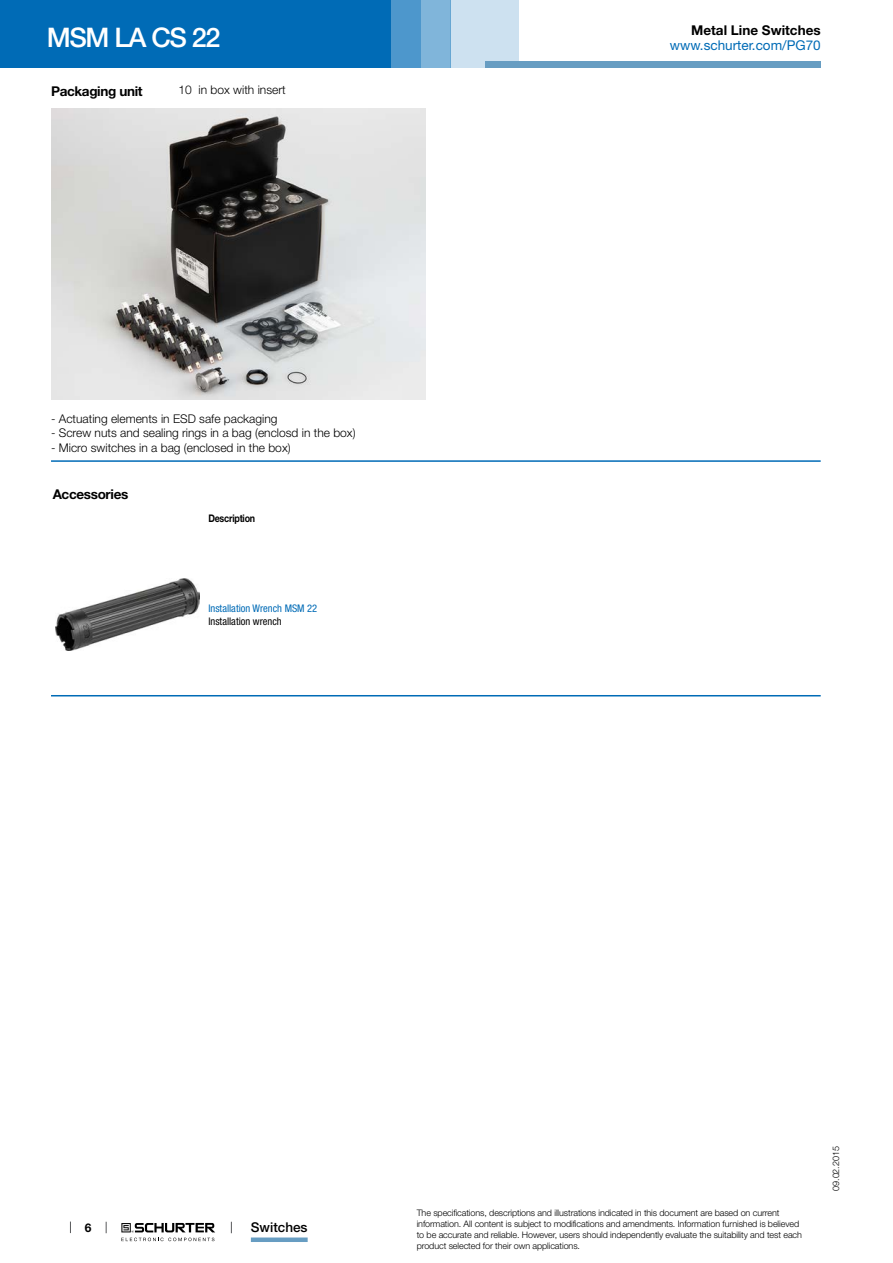
<style>
.page{position:relative;width:893px;height:1263px;background:#fff}
.page>*{position:absolute;margin:0;border:0;box-sizing:border-box;transform-origin:0 0}
.t1{font:500 27px "Helvetica Neue LT";letter-spacing:-.05em;color:#fff}
.t2{font:700 13.5px "Helvetica Neue LT";letter-spacing:-.025em;color:#000}
.t3{font:13.5px "Helvetica Neue LT";color:#006bb6}
.t4{font:700 13.5px "Helvetica Neue LT";color:#000}
.t5{font:500 13.5px "Helvetica Neue LT";color:#000}
.t6{font:300 12px "Helvetica Neue LT";color:#000}
.t7{font:700 12px "Helvetica Neue LT";color:#000}
.t8{font:condensed 10.5px "Helvetica Neue LT";color:#006bb6}
.t9{font:condensed 10.5px "Helvetica Neue LT";color:#000}
.t10{font:700 10.5px "Helvetica Neue LT";letter-spacing:-.025em;color:#000;scale:.85 1}
.t11{font:300 9px/10.8px "Helvetica Neue LT";letter-spacing:-.01em;color:#000}
</style>
<div class="page">
<svg style="left:70px;top:1221px;width:1px;height:12px"></svg>
<svg style="left:121px;top:1223px;width:94px;height:18px"></svg>
<div style="left:0;top:0;width:391px;height:68px;background:#006bb6"></div>
<div style="left:421px;top:0;width:30px;height:68px;background:#80b5da"></div>
<div style="left:391px;top:0;width:30px;height:68px;background:#4d97cc"></div>
<div style="left:451px;top:0;width:68px;height:68px;background:#cde1f0"></div>
<div style="left:485px;top:62px;width:336px;height:6px;background:#679dc2"></div>
<div style="left:251px;top:1237px;width:57px;height:5px;background:#679dc2"></div>
<img style="left:51px;top:108px;width:374px;height:292px">
<hr style="left:51px;top:460px;width:770px;height:2px;background:#006bb6">
<img style="left:55px;top:578px;width:145px;height:73px">
<hr style="left:51px;top:695px;width:770px;height:1px;background:#006bb6">
<h1 class="t1" style="left:47px;top:21px;width:175px">MSM LA CS 22</h1>
<h2 class="t4" style="left:691px;top:22px;width:131px">Metal Line Switches</h2>
<h2 class="t3" style="left:670px;top:37px;width:152px">www.schurter.com/PG70</h2>
<h2 class="t2" style="left:51px;top:82px;width:93px">Packaging unit</h2>
<h3 class="t6" style="left:179px;top:83px;width:109px">10 in box with insert</h3>
<h3 class="t6" style="left:51px;top:411px;width:228px">- Actuating elements in ESD safe packaging</h3>
<h3 class="t6" style="left:51px;top:426px;width:306px">- Screw nuts and sealing rings in a bag (enclosd in the box)</h3>
<h3 class="t6" style="left:51px;top:440px;width:241px">- Micro switches in a bag (enclosed in the box)</h3>
<h2 class="t2" style="left:53px;top:486px;width:77px">Accessories</h2>
<p class="t10" style="left:208px;top:512px;width:57px">Description</p>
<p class="t8" style="left:208px;top:603px;width:110px">Installation Wrench MSM 22</p>
<p class="t9" style="left:208px;top:615px;width:75px">Installation wrench</p>
<h3 class="t7" style="left:85px;top:1220px;width:8px">6</h3>
<h2 class="t5" style="left:251px;top:1219px;width:58px">Switches</h2>
<p class="t11" style="left:417px;top:1207px;width:387px">The specifications, descriptions and illustrations indicated in this document are based on current information. All content is subject to modifications and amendments. Information furnished is believed to be accurate and reliable. However, users should independently evaluate the suitability and test each product selected for their own applications.</p>
<p class="t11" style="left:830px;top:1191px;width:46px;rotate:-90deg">09.02.2015</p>
</div>
